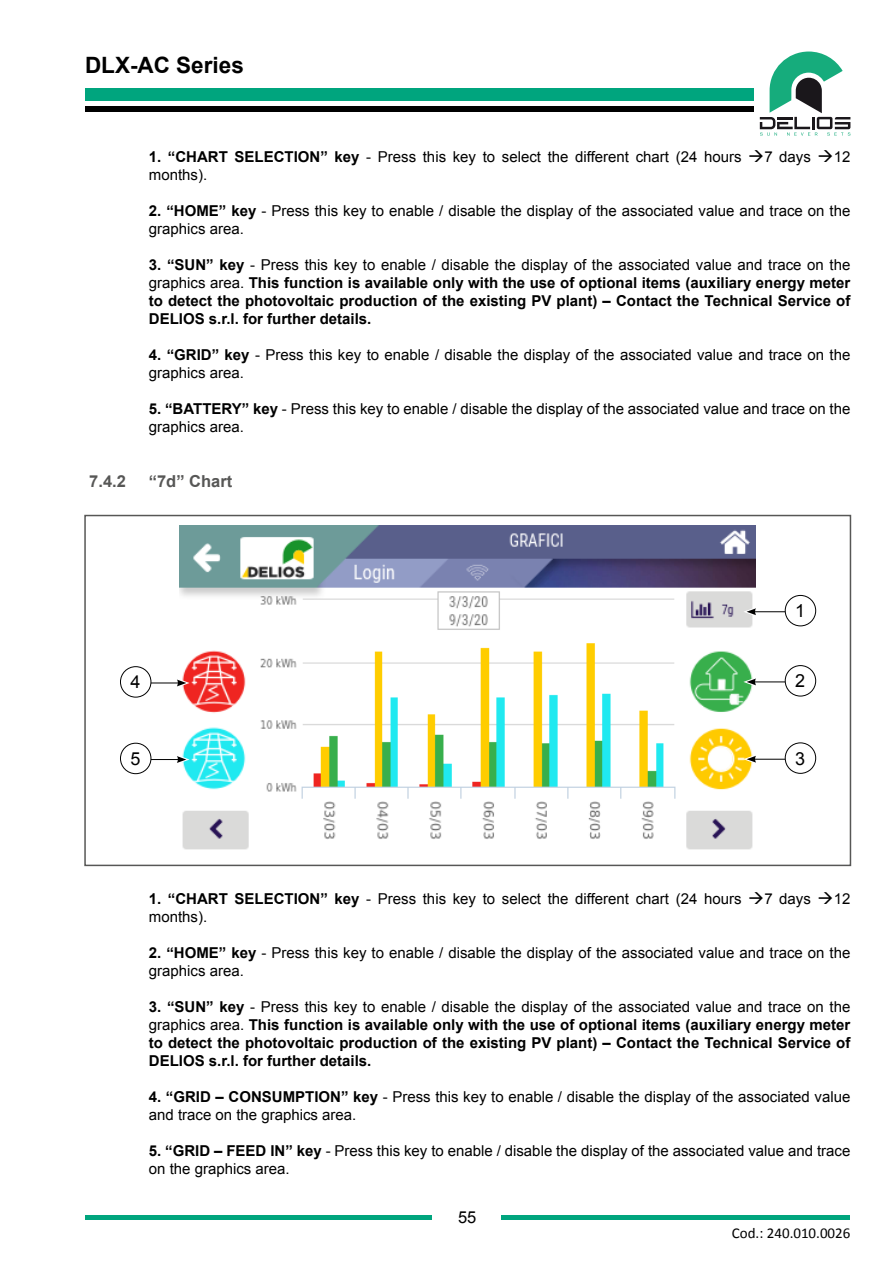
<style>
.page{position:relative;width:893px;height:1263px;background:#fff}
.page>*{position:absolute;margin:0;border:0;box-sizing:border-box;transform-origin:0 0}
.t1{font:700 22.5px "Arial";color:#000}
.t2{font:18px "Arial";color:#000}
.t3{font:700 16.5px "Arial";color:#575756}
.t4{font:16.5px "Arial";color:#000}
.t5{font:15px/18px "Arial";color:#000}
.t6{font:700 15px/18px "Arial";color:#000;text-align:justify}
.t7{font:15px "Calibri";color:#000}
.s1{font-weight:700}
.s2{font-weight:400}
</style>
<div class="page">
<svg style="left:760px;top:52px;width:90px;height:84px"></svg>
<div style="left:85px;top:88px;width:669px;height:13px;background:#00a57e"></div>
<div style="left:85px;top:106px;width:669px;height:6px;background:#000"></div>
<div style="left:501px;top:1215px;width:349px;height:5px;background:#00a57e"></div>
<div style="left:85px;top:1215px;width:347px;height:5px;background:#00a57e"></div>
<img style="left:180px;top:525px;width:576px;height:325px">
<hr style="left:754px;top:681px;width:49px;height:1px;background:#000">
<svg style="left:743px;top:676px;width:16px;height:12px"></svg>
<div style="left:785px;top:666px;width:31px;height:30px;background:#fff;border-radius:50%"></div>
<div style="left:785px;top:665px;width:31px;height:31px;border:1px solid #000;border-radius:50%"></div>
<hr style="left:754px;top:611px;width:49px;height:1px;background:#000">
<svg style="left:743px;top:606px;width:16px;height:12px"></svg>
<div style="left:785px;top:595px;width:31px;height:31px;background:#fff;border-radius:50%"></div>
<div style="left:785px;top:595px;width:31px;height:31px;border:1px solid #000;border-radius:50%"></div>
<hr style="left:754px;top:759px;width:49px;height:1px;background:#000">
<svg style="left:743px;top:753px;width:16px;height:12px"></svg>
<div style="left:785px;top:743px;width:31px;height:30px;background:#fff;border-radius:50%"></div>
<div style="left:785px;top:742px;width:31px;height:32px;border:1px solid #000;border-radius:50%"></div>
<hr style="left:136px;top:683px;width:43px;height:1px;background:#000">
<svg style="left:173px;top:677px;width:17px;height:12px"></svg>
<div style="left:120px;top:667px;width:31px;height:30px;background:#fff;border-radius:50%"></div>
<div style="left:120px;top:666px;width:31px;height:31px;border:1px solid #000;border-radius:50%"></div>
<hr style="left:136px;top:759px;width:43px;height:1px;background:#000">
<svg style="left:177px;top:754px;width:13px;height:11px"></svg>
<div style="left:120px;top:743px;width:31px;height:31px;background:#fff;border-radius:50%"></div>
<div style="left:120px;top:743px;width:31px;height:31px;border:1px solid #000;border-radius:50%"></div>
<div style="left:84px;top:515px;width:767px;height:351px;border:2px solid #575756"></div>
<h1 class="t1" style="left:85px;top:50px;width:160px">DLX-AC Series</h1>
<p class="t5" style="left:149px;top:147px;width:703px"><span class="s1">1. “CHART SELECTION” key</span> - Press this key to select the different chart (24 hours →7 days →12 months).</p>
<p class="t5" style="left:149px;top:201px;width:703px"><span class="s1">2. “HOME” key</span> - Press this key to enable / disable the display of the associated value and trace on the graphics area.</p>
<p class="t6" style="left:149px;top:256px;width:703px">3. “SUN” key <span class="s2">- Press this key to enable / disable the display of the associated value and trace on the graphics area.</span> This function is available only with the use of optional items (auxiliary energy meter to detect the photovoltaic production of the existing PV plant) – Contact the Technical Service of DELIOS s.r.l. for further details.</p>
<p class="t5" style="left:149px;top:345px;width:703px"><span class="s1">4. “GRID” key</span> - Press this key to enable / disable the display of the associated value and trace on the graphics area.</p>
<p class="t5" style="left:149px;top:399px;width:703px"><span class="s1">5. “BATTERY” key</span> - Press this key to enable / disable the display of the associated value and trace on the graphics area.</p>
<p class="t3" style="left:89px;top:471px;width:38px">7.4.2</p>
<p class="t3" style="left:149px;top:471px;width:85px">“7d” Chart</p>
<p class="t2" style="left:130px;top:670px;width:12px">4</p>
<p class="t2" style="left:130px;top:747px;width:12px">5</p>
<p class="t2" style="left:795px;top:599px;width:12px">1</p>
<p class="t2" style="left:795px;top:669px;width:12px">2</p>
<p class="t2" style="left:795px;top:746px;width:12px">3</p>
<p class="t5" style="left:149px;top:890px;width:703px"><span class="s1">1. “CHART SELECTION” key</span> - Press this key to select the different chart (24 hours →7 days →12 months).</p>
<p class="t5" style="left:149px;top:944px;width:703px"><span class="s1">2. “HOME” key</span> - Press this key to enable / disable the display of the associated value and trace on the graphics area.</p>
<p class="t6" style="left:149px;top:998px;width:703px">3. “SUN” key <span class="s2">- Press this key to enable / disable the display of the associated value and trace on the graphics area.</span> This function is available only with the use of optional items (auxiliary energy meter to detect the photovoltaic production of the existing PV plant) – Contact the Technical Service of DELIOS s.r.l. for further details.</p>
<p class="t5" style="left:149px;top:1088px;width:703px"><span class="s1">4. “GRID – CONSUMPTION” key</span> - Press this key to enable / disable the display of the associated value and trace on the graphics area.</p>
<p class="t5" style="left:149px;top:1142px;width:703px"><span class="s1">5. “GRID – FEED IN” key</span> - Press this key to enable / disable the display of the associated value and trace on the graphics area.</p>
<p class="t4" style="left:458px;top:1207px;width:20px">55</p>
<p class="t7" style="left:732px;top:1223px;width:120px">Cod.: 240.010.0026</p>
</div>
